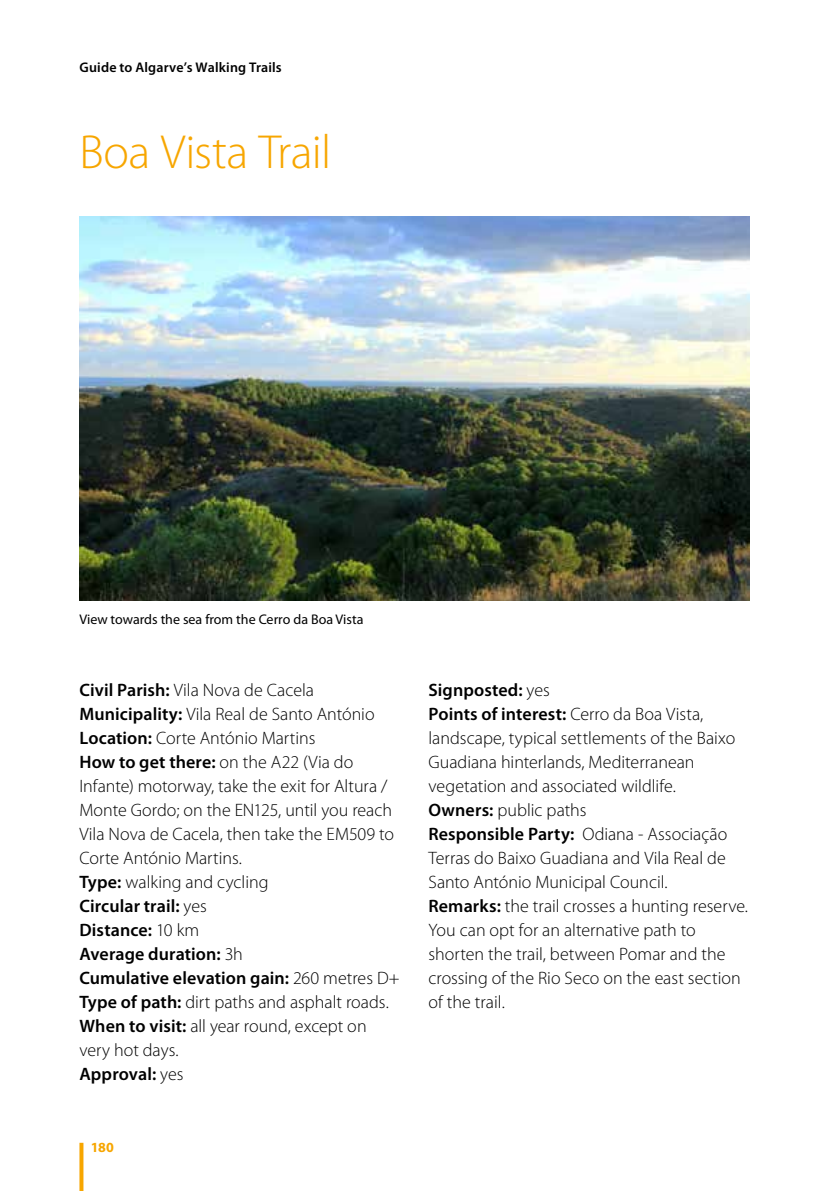
<style>
.page{position:relative;width:840px;height:1191px;background:#fff}
.page>*{position:absolute;margin:0;border:0;box-sizing:border-box;transform-origin:0 0}
.t1{font:300 48px "Myriad Pro";letter-spacing:-.01em;color:#f7a600}
.t2{font:300 18px/24px "Myriad Pro";color:#000}
.t3{font:14px "Myriad Pro";color:#000}
.t4{font:600 14px "Myriad Pro";letter-spacing:.015em;color:#000}
.t5{font:700 14px "Myriad Pro";color:#f7a600}
.s1{font-weight:600}
</style>
<div class="page">
<svg style="left:79px;top:1142px;width:4px;height:49px"></svg>
<img style="left:79px;top:216px;width:669px;height:384px">
<p class="t4" style="left:79px;top:60px;width:204px">Guide to Algarve’s Walking Trails</p>
<h1 class="t1" style="left:79px;top:126px;width:253px">Boa Vista Trail</h1>
<p class="t3" style="left:79px;top:611px;width:285px">View towards the sea from the Cerro da Boa Vista</p>
<p class="t2" style="left:79px;top:678px;width:321px"><span class="s1">Civil Parish:</span> Vila Nova de Cacela<br><span class="s1">Municipality:</span> Vila Real de Santo António<br><span class="s1">Location:</span> Corte António Martins<br><span class="s1">How to get there:</span> on the A22 (Via do<br>Infante) motorway, take the exit for Altura /<br>Monte Gordo; on the EN125, until you reach<br>Vila Nova de Cacela, then take the EM509 to<br>Corte António Martins.<br><span class="s1">Type:</span> walking and cycling<br><span class="s1">Circular trail:</span> yes<br><span class="s1">Distance:</span> 10 km<br><span class="s1">Average duration:</span> 3h<br><span class="s1">Cumulative elevation gain:</span> 260 metres D+<br><span class="s1">Type of path:</span> dirt paths and asphalt roads.<br><span class="s1">When to visit:</span> all year round, except on very hot days.<br><span class="s1">Approval:</span> yes</p>
<p class="t2" style="left:428px;top:678px;width:321px"><span class="s1">Signposted:</span> yes<br><span class="s1">Points of interest:</span> Cerro da Boa Vista, landscape, typical settlements of the Baixo Guadiana hinterlands, Mediterranean vegetation and associated wildlife.<br><span class="s1">Owners:</span> public paths<br><span class="s1">Responsible Party:</span> Odiana - Associação Terras do Baixo Guadiana and Vila Real de Santo António Municipal Council.<br><span class="s1">Remarks:</span> the trail crosses a hunting reserve.<br>You can opt for an alternative path to shorten the trail, between Pomar and the crossing of the Rio Seco on the east section of the trail.</p>
<p class="t5" style="left:91px;top:1139px;width:25px">180</p>
</div>
